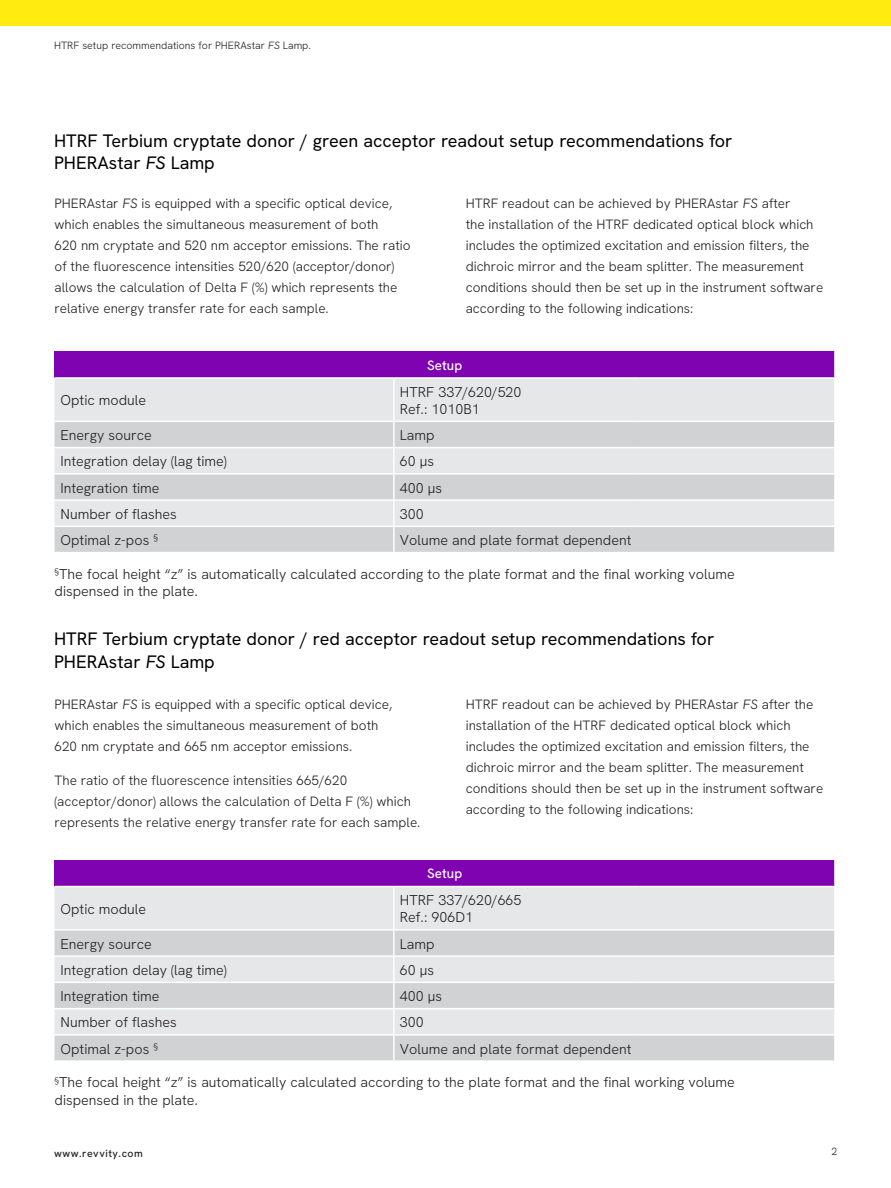
<style>
.page{position:relative;width:891px;height:1188px;background:#fff}
.page>*{position:absolute;margin:0;border:0;box-sizing:border-box;transform-origin:0 0}
.Intro_Subhead{font:18px/22.5px "Hanken Grotesk";color:#000}
.t1{font:300 14.25px/17.1px "Hanken Grotesk";color:#231f20}
.t2{font:300 13.5px/21px "Hanken Grotesk";color:#231f20}
.t3{font:500 13.5px "Hanken Grotesk";color:#fff}
.t4{font:300 10.5px "Hanken Grotesk";color:#231f20}
.t5{font:500 10.5px "Hanken Grotesk";letter-spacing:.05em;color:#231f20}
.s1{font-style:italic}
</style>
<div class="page">
<div style="left:0;top:0;width:891px;height:26px;background:#ffeb0f"></div>
<div style="left:55px;top:351px;width:780px;height:27px;background:#7f03b0"></div>
<div style="left:55px;top:379px;width:779px;height:42px;background:#e6e7e9"></div>
<svg style="left:55px;top:422px;width:779px;height:130px;background:#d9dadc"></svg>
<hr style="left:393px;top:379px;width:2px;height:42px;background:#fff">
<hr style="left:393px;top:422px;width:2px;height:25px;background:#fff">
<hr style="left:55px;top:447px;width:339px;height:1px;background:#fff">
<hr style="left:394px;top:447px;width:245px;height:1px;background:#fff">
<hr style="left:393px;top:448px;width:2px;height:25px;background:#fff">
<hr style="left:639px;top:447px;width:197px;height:1px;background:#fff">
<hr style="left:55px;top:473px;width:339px;height:2px;background:#fff">
<hr style="left:394px;top:473px;width:245px;height:2px;background:#fff">
<hr style="left:393px;top:475px;width:2px;height:24px;background:#fff">
<hr style="left:639px;top:473px;width:197px;height:2px;background:#fff">
<hr style="left:55px;top:499px;width:339px;height:2px;background:#fff">
<hr style="left:394px;top:499px;width:245px;height:2px;background:#fff">
<hr style="left:393px;top:501px;width:2px;height:25px;background:#fff">
<hr style="left:639px;top:499px;width:197px;height:2px;background:#fff">
<hr style="left:55px;top:526px;width:339px;height:1px;background:#fff">
<hr style="left:394px;top:526px;width:245px;height:1px;background:#fff">
<hr style="left:393px;top:527px;width:2px;height:25px;background:#fff">
<hr style="left:639px;top:526px;width:197px;height:1px;background:#fff">
<hr style="left:834px;top:351px;width:2px;height:26px;background:#fff">
<hr style="left:55px;top:377px;width:339px;height:2px;background:#fff">
<hr style="left:394px;top:377px;width:245px;height:2px;background:#fff">
<hr style="left:639px;top:377px;width:197px;height:2px;background:#fff">
<div style="left:55px;top:860px;width:780px;height:27px;background:#7f03b0"></div>
<div style="left:55px;top:887px;width:779px;height:42px;background:#e6e7e9"></div>
<svg style="left:55px;top:931px;width:779px;height:129px;background:#d9dadc"></svg>
<hr style="left:393px;top:887px;width:2px;height:42px;background:#fff">
<hr style="left:393px;top:931px;width:2px;height:24px;background:#fff">
<hr style="left:55px;top:955px;width:339px;height:2px;background:#fff">
<hr style="left:394px;top:955px;width:245px;height:2px;background:#fff">
<hr style="left:393px;top:957px;width:2px;height:25px;background:#fff">
<hr style="left:639px;top:955px;width:197px;height:2px;background:#fff">
<hr style="left:55px;top:982px;width:339px;height:1px;background:#fff">
<hr style="left:394px;top:982px;width:245px;height:1px;background:#fff">
<hr style="left:393px;top:983px;width:2px;height:25px;background:#fff">
<hr style="left:639px;top:982px;width:197px;height:1px;background:#fff">
<hr style="left:55px;top:1008px;width:339px;height:1px;background:#fff">
<hr style="left:394px;top:1008px;width:245px;height:1px;background:#fff">
<hr style="left:393px;top:1009px;width:2px;height:25px;background:#fff">
<hr style="left:639px;top:1008px;width:197px;height:1px;background:#fff">
<hr style="left:55px;top:1034px;width:339px;height:2px;background:#fff">
<hr style="left:394px;top:1034px;width:245px;height:2px;background:#fff">
<hr style="left:393px;top:1036px;width:2px;height:24px;background:#fff">
<hr style="left:639px;top:1034px;width:197px;height:2px;background:#fff">
<hr style="left:834px;top:860px;width:2px;height:26px;background:#fff">
<hr style="left:55px;top:886px;width:339px;height:1px;background:#fff">
<hr style="left:394px;top:886px;width:245px;height:1px;background:#fff">
<hr style="left:639px;top:886px;width:197px;height:1px;background:#fff">
<p class="t4" style="left:54px;top:39px;width:259px">HTRF setup recommendations for PHERAstar <span class="s1">FS</span> Lamp.</p>
<p class="Intro_Subhead" style="left:54px;top:129px;width:680px">HTRF Terbium cryptate donor / green acceptor readout setup recommendations for<br>PHERAstar <span class="s1">FS</span> Lamp</p>
<p class="t2" style="left:55px;top:192px;width:358px">PHERAstar <span class="s1">FS</span> is equipped with a specific optical device, which enables the simultaneous measurement of both<br>620 nm cryptate and 520 nm acceptor emissions. The ratio of the fluorescence intensities 520/620 (acceptor/donor) allows the calculation of Delta F (%) which represents the relative energy transfer rate for each sample.</p>
<p class="t2" style="left:466px;top:192px;width:359px">HTRF readout can be achieved by PHERAstar <span class="s1">FS</span> after<br>the installation of the HTRF dedicated optical block which includes the optimized excitation and emission filters, the dichroic mirror and the beam splitter. The measurement conditions should then be set up in the instrument software according to the following indications:</p>
<p class="t3" style="left:427px;top:356px;width:37px">Setup</p>
<p class="t1" style="left:61px;top:392px;width:87px">Optic module</p>
<p class="t1" style="left:400px;top:383px;width:123px">HTRF 337/620/520<br>Ref.: 1010B1</p>
<p class="t1" style="left:61px;top:426px;width:93px">Energy source</p>
<p class="t1" style="left:400px;top:426px;width:36px">Lamp</p>
<p class="t1" style="left:61px;top:453px;width:168px">Integration delay (lag time)</p>
<p class="t1" style="left:400px;top:453px;width:36px">60 μs</p>
<p class="t1" style="left:61px;top:479px;width:101px">Integration time</p>
<p class="t1" style="left:400px;top:479px;width:44px">400 μs</p>
<p class="t1" style="left:61px;top:505px;width:118px">Number of flashes</p>
<p class="t1" style="left:400px;top:505px;width:25px">300</p>
<p class="t1" style="left:61px;top:531px;width:99px">Optimal z-pos <sup>§</sup></p>
<p class="t1" style="left:400px;top:531px;width:233px">Volume and plate format dependent</p>
<p class="t1" style="left:55px;top:565px;width:682px"><sup>§</sup>The focal height “z” is automatically calculated according to the plate format and the final working volume dispensed in the plate.</p>
<p class="Intro_Subhead" style="left:54px;top:627px;width:662px">HTRF Terbium cryptate donor / red acceptor readout setup recommendations for<br>PHERAstar <span class="s1">FS</span> Lamp</p>
<p class="t2" style="left:55px;top:693px;width:339px">PHERAstar <span class="s1">FS</span> is equipped with a specific optical device, which enables the simultaneous measurement of both<br>620 nm cryptate and 665 nm acceptor emissions.</p>
<p class="t2" style="left:55px;top:770px;width:367px">The ratio of the fluorescence intensities 665/620 (acceptor/donor) allows the calculation of Delta F (%) which represents the relative energy transfer rate for each sample.</p>
<p class="t2" style="left:466px;top:693px;width:359px">HTRF readout can be achieved by PHERAstar <span class="s1">FS</span> after the installation of the HTRF dedicated optical block which includes the optimized excitation and emission filters, the dichroic mirror and the beam splitter. The measurement conditions should then be set up in the instrument software according to the following indications:</p>
<p class="t3" style="left:427px;top:865px;width:37px">Setup</p>
<p class="t1" style="left:61px;top:900px;width:87px">Optic module</p>
<p class="t1" style="left:400px;top:891px;width:123px">HTRF 337/620/665<br>Ref.: 906D1</p>
<p class="t1" style="left:61px;top:935px;width:93px">Energy source</p>
<p class="t1" style="left:400px;top:935px;width:36px">Lamp</p>
<p class="t1" style="left:61px;top:961px;width:168px">Integration delay (lag time)</p>
<p class="t1" style="left:400px;top:961px;width:36px">60 μs</p>
<p class="t1" style="left:61px;top:987px;width:101px">Integration time</p>
<p class="t1" style="left:400px;top:987px;width:44px">400 μs</p>
<p class="t1" style="left:61px;top:1014px;width:118px">Number of flashes</p>
<p class="t1" style="left:400px;top:1014px;width:25px">300</p>
<p class="t1" style="left:61px;top:1040px;width:99px">Optimal z-pos <sup>§</sup></p>
<p class="t1" style="left:400px;top:1040px;width:233px">Volume and plate format dependent</p>
<p class="t1" style="left:55px;top:1074px;width:682px"><sup>§</sup>The focal height “z” is automatically calculated according to the plate format and the final working volume dispensed in the plate.</p>
<p class="t5" style="left:54px;top:1147px;width:90px">www.revvity.com</p>
<p class="t4" style="left:832px;top:1145px;width:7px">2</p>
</div>
